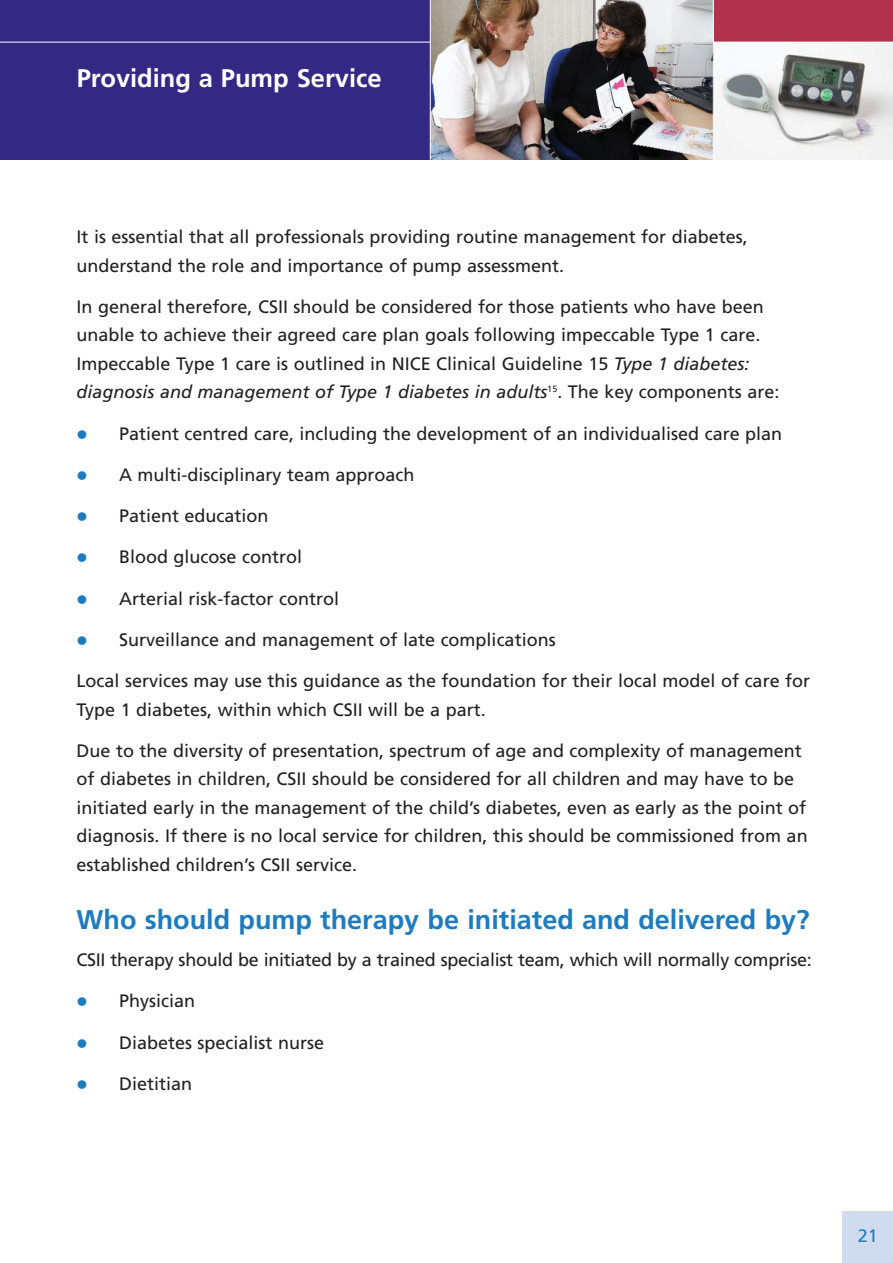
<style>
.page{position:relative;width:893px;height:1263px;background:#fff}
.page>*{position:absolute;margin:0;border:0;box-sizing:border-box;transform-origin:0 0}
.t1{font:700 27px "Frutiger";color:#1d7bc0}
.t2{font:700 25.5px "Frutiger";color:#fff}
.t3{font:18px/28.5px "Frutiger";color:#231f20}
.t4{font:18px "Frutiger";color:#1d7bc0}
.s1{font-style:italic}
</style>
<div class="page">
<div style="left:842px;top:1212px;width:51px;height:51px;background:#d0dbf0"></div>
<div style="left:698px;top:0;width:195px;height:160px;background:#b1324d"></div>
<div style="left:0;top:0;width:430px;height:160px;background:#332985"></div>
<img style="left:714px;top:43px;width:179px;height:117px">
<img style="left:431px;top:0;width:282px;height:160px">
<hr style="left:713px;top:42px;width:180px;height:1px;background:#fff">
<hr style="left:713px;top:0;width:1px;height:161px;background:#fff">
<hr style="left:0;top:42px;width:430px;height:1px;background:#fff">
<h2 class="t2" style="left:77px;top:67px;width:306px">Providing a Pump Service</h2>
<p class="t3" style="left:77px;top:224px;width:673px">It is essential that all professionals providing routine management for diabetes, understand the role and importance of pump assessment.</p>
<p class="t3" style="left:77px;top:294px;width:704px">In general therefore, CSII should be considered for those patients who have been unable to achieve their agreed care plan goals following impeccable Type 1 care.<br>Impeccable Type 1 care is outlined in NICE Clinical Guideline 15 <span class="s1">Type 1 diabetes: diagnosis and management of Type 1 diabetes in adults</span><sup>15</sup>. The key components are:</p>
<p class="t3" style="left:119px;top:421px;width:665px">Patient centred care, including the development of an individualised care plan</p>
<p class="t3" style="left:119px;top:462px;width:297px">A multi-disciplinary team approach</p>
<p class="t3" style="left:119px;top:503px;width:151px">Patient education</p>
<p class="t3" style="left:119px;top:544px;width:184px">Blood glucose control</p>
<p class="t3" style="left:119px;top:586px;width:221px">Arterial risk-factor control</p>
<p class="t3" style="left:119px;top:627px;width:438px">Surveillance and management of late complications</p>
<p class="t3" style="left:77px;top:668px;width:735px">Local services may use this guidance as the foundation for their local model of care for<br>Type 1 diabetes, within which CSII will be a part.</p>
<p class="t3" style="left:77px;top:738px;width:732px">Due to the diversity of presentation, spectrum of age and complexity of management of diabetes in children, CSII should be considered for all children and may have to be initiated early in the management of the child’s diabetes, even as early as the point of diagnosis. If there is no local service for children, this should be commissioned from an established children’s CSII service.</p>
<h1 class="t1" style="left:77px;top:909px;width:735px">Who should pump therapy be initiated and delivered by?</h1>
<p class="t3" style="left:77px;top:947px;width:737px">CSII therapy should be initiated by a trained specialist team, which will normally comprise:</p>
<p class="t3" style="left:119px;top:988px;width:77px">Physician</p>
<p class="t3" style="left:119px;top:1030px;width:207px">Diabetes specialist nurse</p>
<p class="t3" style="left:119px;top:1071px;width:75px">Dietitian</p>
<p class="t4" style="left:858px;top:1228px;width:22px">21</p>
</div>
